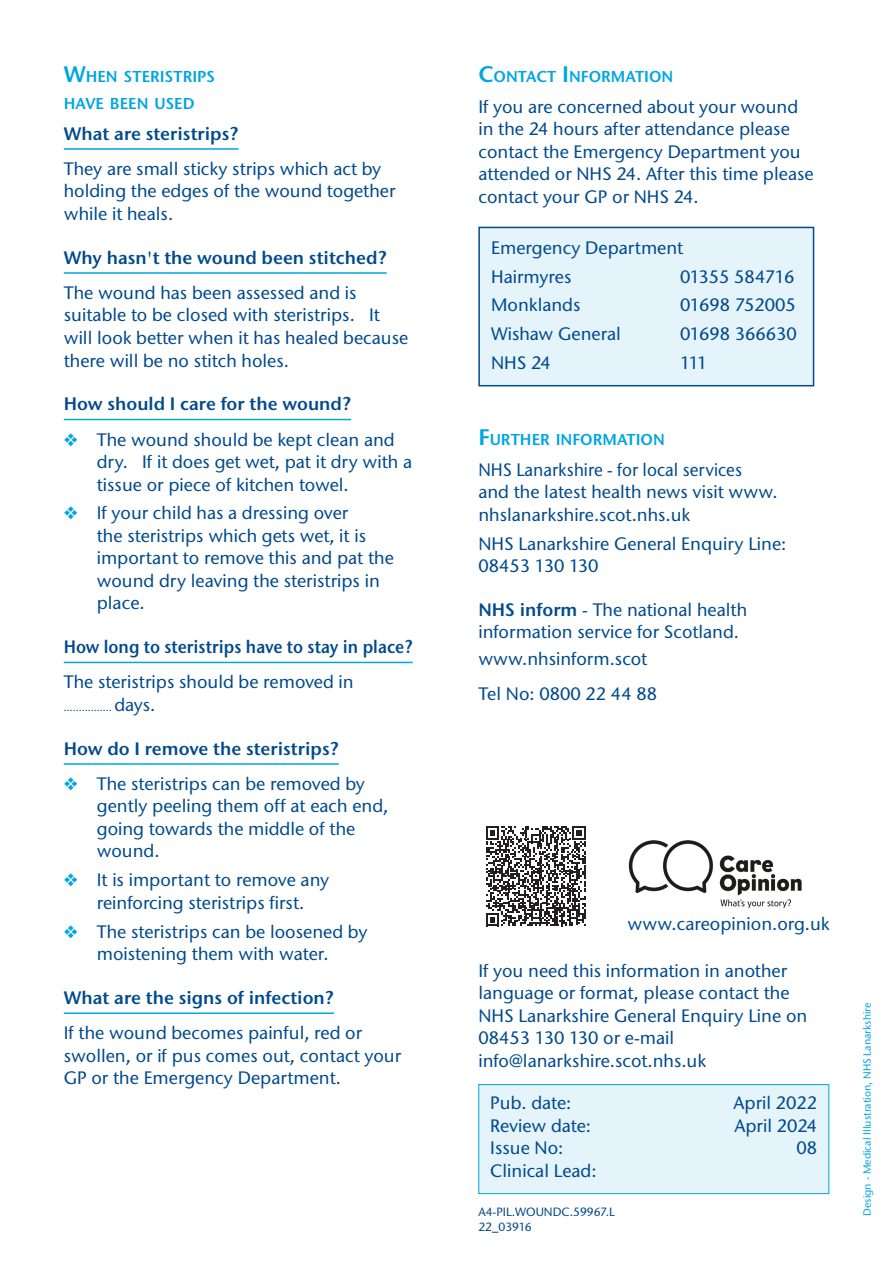
<style>
.page{position:relative;width:893px;height:1263px;background:#fff}
.page>*{position:absolute;margin:0;border:0;box-sizing:border-box;transform-origin:0 0}
.XS_outpat_body{font:500 18px/22.5px "Stone Sans ITC";color:#004a8d}
.XS_Outpat_bullet{font:500 18px/22.5px "Stone Sans ITC";color:#004a8d}
.XS_sub_sub_title{font:18px "Stone Sans ITC Semi";color:#004a8d}
.XS_outpat_body-2{font:500 18px/22.5px "Stone Sans ITC";color:#004a8d;scale:.95 1}
.XS_sub_sub_title-2{font:18px "Stone Sans ITC Semi";color:#004a8d;scale:.92 1}
.XS_Outpat_subtitle{font:15.75px/27px "Stone Sans ITC Semi";color:#00a5e3}
.XS_outpat_body-3{font:500 12px "Stone Sans ITC";color:#004a8d}
.t1{font:500 10.5px "Stone Sans ITC";color:#00a5e3}
.XS_outpat_body-4{font:500 10.5px "Stone Sans ITC";color:#004a8d}
.s1{font-size:22.5px}
.s2{color:#00a5e3}
.s3{font-size:18px}
.s4{font-family:"Stone Sans ITC Semi";font-weight:400}
</style>
<div class="page">
<div style="left:478px;top:227px;width:336px;height:159px;background:#e5f3fb;border:2px solid #004a8d"></div>
<div style="left:478px;top:1084px;width:351px;height:110px;background:#e5f3fb;border:1px solid #00a5e3"></div>
<svg style="left:486px;top:826px;width:100px;height:100px"></svg>
<hr style="left:64px;top:148px;width:175px;height:2px;background:#00a5e3">
<hr style="left:64px;top:272px;width:323px;height:2px;background:#00a5e3">
<hr style="left:64px;top:419px;width:287px;height:1px;background:#00a5e3">
<hr style="left:64px;top:662px;width:349px;height:1px;background:#00a5e3">
<hr style="left:64px;top:763px;width:275px;height:2px;background:#00a5e3">
<hr style="left:64px;top:1012px;width:270px;height:2px;background:#00a5e3">
<img style="left:628px;top:840px;width:174px;height:68px">
<h1 class="XS_Outpat_subtitle" style="left:64px;top:62px;width:153px"><span class="s1">W</span>HEN STERISTRI PS<br>HAVE BEEN USED</h1>
<h2 class="XS_sub_sub_title" style="left:64px;top:122px;width:176px">What are steristrips?</h2>
<p class="XS_outpat_body" style="left:64px;top:157px;width:333px">They are small sticky strips which act by holding the edges of the wound together while it heals.</p>
<h2 class="XS_sub_sub_title" style="left:64px;top:246px;width:324px">Why hasn't the wound been stitched?</h2>
<p class="XS_outpat_body" style="left:64px;top:281px;width:346px">The wound has been assessed and is suitable to be closed with steristrips. It will look better when it has healed because there will be no stitch holes.</p>
<h2 class="XS_sub_sub_title" style="left:64px;top:393px;width:289px">How should I care for the wound?</h2>
<p class="XS_Outpat_bullet" style="left:97px;top:428px;width:317px;text-indent:-33px"><span class="s2">❖</span> The wound should be kept clean and dry. If it does get wet, pat it dry with a tissue or piece of kitchen towel.</p>
<p class="XS_Outpat_bullet" style="left:97px;top:502px;width:299px;text-indent:-33px"><span class="s2">❖</span> If your child has a dressing over<br>the steristrips which gets wet, it is important to remove this and pat the wound dry leaving the steristrips in place.</p>
<h2 class="XS_sub_sub_title-2" style="left:64px;top:636px;width:381px">How long to steristrips have to stay in place?</h2>
<p class="XS_outpat_body" style="left:64px;top:671px;width:291px">The steristrips should be removed in</p>
<p class="XS_outpat_body-4" style="left:64px;top:701px;width:93px">….........…. <span class="s3">days.</span></p>
<h2 class="XS_sub_sub_title" style="left:64px;top:737px;width:277px">How do I remove the steristrips?</h2>
<p class="XS_Outpat_bullet" style="left:97px;top:772px;width:293px;text-indent:-33px"><span class="s2">❖</span> The steristrips can be removed by gently peeling them off at each end, going towards the middle of the wound.</p>
<p class="XS_Outpat_bullet" style="left:64px;top:869px;width:267px;text-align:center"><span class="s2">❖</span> It is important to remove any reinforcing steristrips first.</p>
<p class="XS_Outpat_bullet" style="left:64px;top:920px;width:305px;text-align:center"><span class="s2">❖</span> The steristrips can be loosened by moistening them with water.</p>
<h2 class="XS_sub_sub_title" style="left:64px;top:986px;width:272px">What are the signs of infection?</h2>
<p class="XS_outpat_body" style="left:64px;top:1022px;width:339px">If the wound becomes painful, red or swollen, or if pus comes out, contact your<br>GP or the Emergency Department.</p>
<h1 class="XS_Outpat_subtitle" style="left:478px;top:62px;width:196px"><span class="s1">C</span>ONTACT <span class="s1">I</span>NFORMATI ON</h1>
<p class="XS_outpat_body" style="left:478px;top:95px;width:337px">If you are concerned about your wound in the 24 hours after attendance please contact the Emergency Department you attended or NHS 24. After this time please contact your GP or NHS 24.</p>
<p class="XS_outpat_body" style="left:491px;top:236px;width:194px">Emergency Department</p>
<p class="XS_outpat_body" style="left:491px;top:265px;width:82px">Hairmyres</p>
<p class="XS_outpat_body" style="left:680px;top:265px;width:116px">01355 584716</p>
<p class="XS_outpat_body" style="left:491px;top:294px;width:91px">Monklands</p>
<p class="XS_outpat_body" style="left:680px;top:294px;width:117px">01698 752005</p>
<p class="XS_outpat_body" style="left:491px;top:323px;width:131px">Wishaw General</p>
<p class="XS_outpat_body" style="left:680px;top:323px;width:118px">01698 366630</p>
<p class="XS_outpat_body" style="left:491px;top:352px;width:61px">NHS 24</p>
<p class="XS_outpat_body" style="left:680px;top:352px;width:29px">111</p>
<h1 class="XS_Outpat_subtitle" style="left:478px;top:425px;width:188px"><span class="s1">F</span>URTHER I NFORMATION</h1>
<p class="XS_outpat_body-2" style="left:478px;top:458px;width:316px">NHS Lanarkshire - for local services<br>and the latest health news visit www. nhslanarkshire.scot.nhs.uk</p>
<p class="XS_outpat_body" style="left:478px;top:532px;width:310px">NHS Lanarkshire General Enquiry Line:<br>08453 130 130</p>
<p class="XS_outpat_body" style="left:478px;top:598px;width:270px"><span class="s4">NHS inform</span> - The national health information service for Scotland.</p>
<p class="XS_outpat_body" style="left:478px;top:647px;width:170px">www.nhsinform.scot</p>
<p class="XS_outpat_body" style="left:478px;top:683px;width:180px">Tel No: 0800 22 44 88</p>
<p class="XS_outpat_body" style="left:628px;top:912px;width:204px">www.careopinion.org.uk</p>
<p class="XS_outpat_body" style="left:478px;top:959px;width:330px">If you need this information in another language or format, please contact the NHS Lanarkshire General Enquiry Line on 08453 130 130 or e-mail</p>
<p class="XS_outpat_body" style="left:478px;top:1049px;width:229px">info@lanarkshire.scot.nhs.uk</p>
<p class="XS_outpat_body" style="left:490px;top:1092px;width:83px">Pub. date:</p>
<p class="XS_outpat_body" style="left:733px;top:1092px;width:85px">April 2022</p>
<p class="XS_outpat_body" style="left:490px;top:1114px;width:102px">Review date:</p>
<p class="XS_outpat_body" style="left:734px;top:1114px;width:84px">April 2024</p>
<p class="XS_outpat_body" style="left:490px;top:1137px;width:75px">Issue No:</p>
<p class="XS_outpat_body" style="left:797px;top:1137px;width:22px">08</p>
<p class="XS_outpat_body" style="left:490px;top:1159px;width:108px">Clinical Lead:</p>
<p class="XS_outpat_body-3" style="left:478px;top:1204px;width:138px">A4-PIL.WOUNDC.59967.L</p>
<p class="XS_outpat_body-3" style="left:478px;top:1219px;width:55px">22_03916</p>
<p class="t1" style="left:861px;top:1216px;width:214px;rotate:-90deg">Design - Medical Illustration, NHS Lanarkshire</p>
</div>
